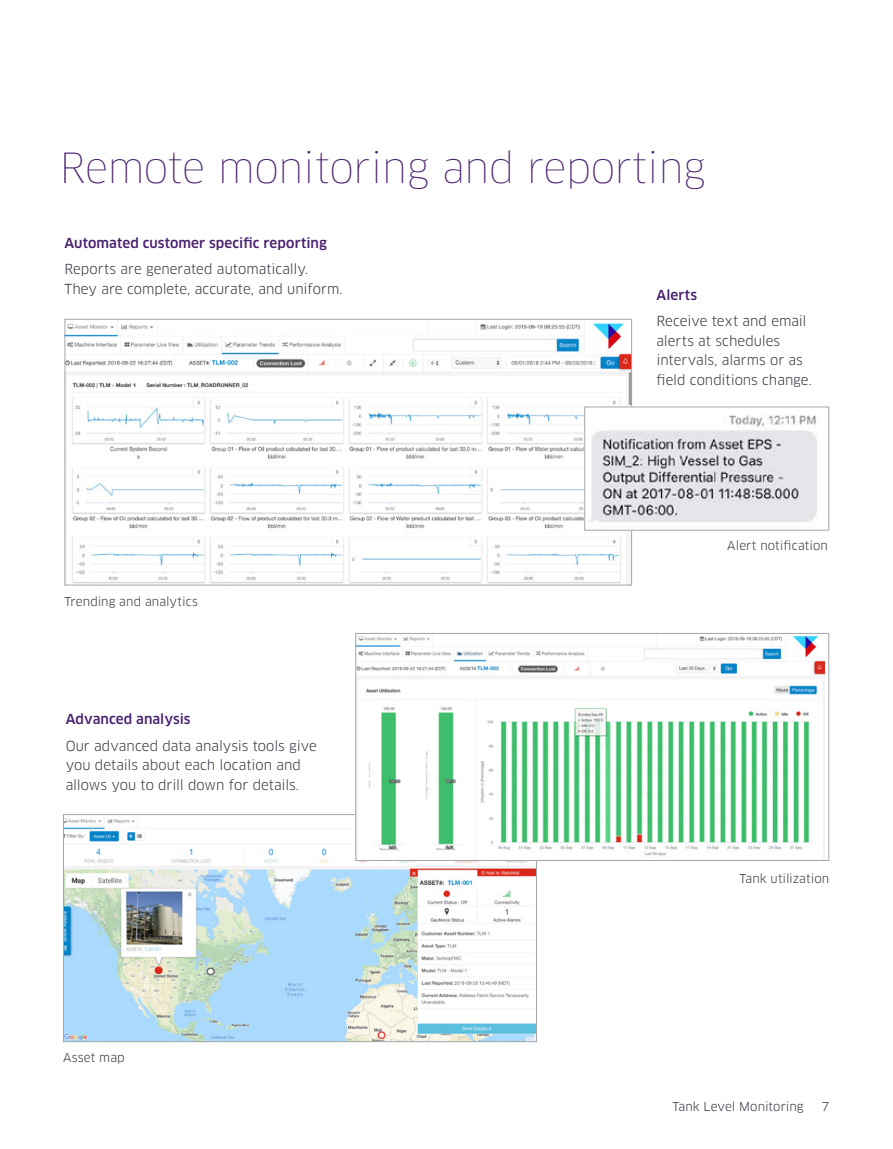
<style>
.page{position:relative;width:893px;height:1149px;background:#fff}
.page>*{position:absolute;margin:0;border:0;box-sizing:border-box;transform-origin:0 0}
.t1{font:100 40.5px "Clan OT";letter-spacing:-.01em;color:#48206e}
.t2{font:13.5px/19.5px "Clan OT";color:#343741}
.t3{font:500 13.5px "Clan OT";letter-spacing:.005em;color:#48206e}
.t4{font:12px "Clan OT";color:#343741}
</style>
<div class="page">
<img style="left:67px;top:321px;width:563px;height:262px">
<div style="left:65px;top:319px;width:567px;height:266px;border:1px solid #a3a7a9"></div>
<img style="left:586px;top:408px;width:231px;height:120px">
<div style="left:584px;top:406px;width:245px;height:124px;border:1px solid #a3a7a9"></div>
<img style="left:65px;top:815px;width:470px;height:224px">
<div style="left:63px;top:813px;width:474px;height:228px;border:1px solid #a3a7a9"></div>
<img style="left:357px;top:635px;width:467px;height:223px">
<div style="left:355px;top:633px;width:474px;height:227px;border:1px solid #a3a7a9"></div>
<h1 class="t1" style="left:59px;top:144px;width:648px">Remote monitoring and reporting</h1>
<p class="t3" style="left:64px;top:235px;width:264px">Automated customer specific reporting</p>
<p class="t2" style="left:64px;top:259px;width:280px">Reports are generated automatically.<br>They are complete, accurate, and uniform.</p>
<p class="t4" style="left:65px;top:594px;width:135px">Trending and analytics</p>
<p class="t3" style="left:66px;top:711px;width:126px">Advanced analysis</p>
<p class="t2" style="left:66px;top:735px;width:253px">Our advanced data analysis tools give you details about each location and allows you to drill down for details.</p>
<p class="t4" style="left:63px;top:1049px;width:63px">Asset map</p>
<p class="t3" style="left:656px;top:287px;width:42px">Alerts</p>
<p class="t2" style="left:656px;top:311px;width:157px">Receive text and email alerts at schedules intervals, alarms or as field conditions change.</p>
<p class="t4" style="left:727px;top:538px;width:102px">Alert notification</p>
<p class="t4" style="left:739px;top:870px;width:91px">Tank utilization</p>
<p class="t4" style="left:673px;top:1098px;width:133px">Tank Level Monitoring</p>
<p class="t4" style="left:821px;top:1098px;width:9px">7</p>
</div>
